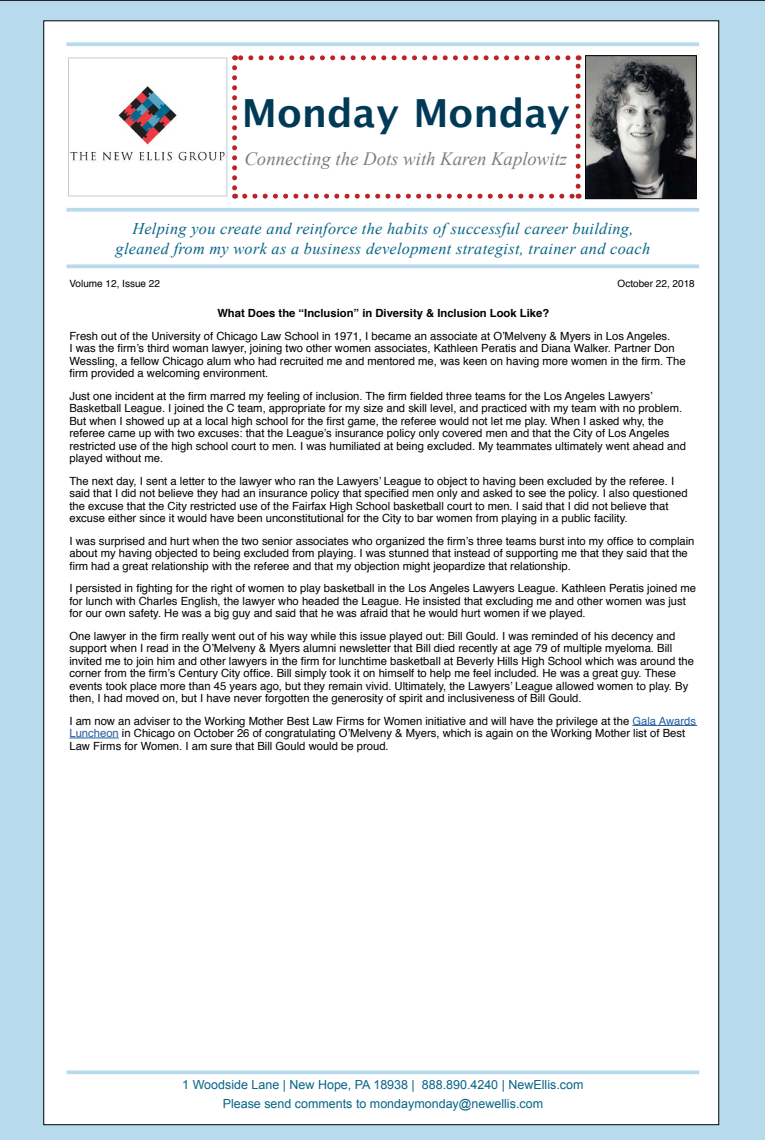
<style>
.page{position:relative;width:765px;height:1140px;background:#b8daed}
.page>*{position:absolute;margin:0;border:0;box-sizing:border-box;transform-origin:0 0}
.t1{font:700 38.75px "Lucida Grande";color:#003a57}
.t2{font:italic 18.75px "Times New Roman";color:#7c7e81}
.t3{font:italic 16.25px/19.5px "Times New Roman";letter-spacing:.02em;color:#076587;text-align:center}
.t4{font:12.5px/18.8px "Arial";color:#076587;text-align:center}
.t5{font:11.25px/12.5px "Helvetica";color:#000}
.t6{font:700 11.25px "Helvetica";color:#000}
.t7{font:10px "Helvetica";color:#000}
.s1{color:#215e9e}
</style>
<div class="page">
<div style="left:44px;top:21px;width:675px;height:1104px;background:#fff"></div>
<img style="left:70px;top:86px;width:155px;height:75px">
<img style="left:587px;top:57px;width:108px;height:140px">
<div style="left:585px;top:55px;width:112px;height:144px;border:1px solid #000"></div>
<svg style="left:66px;top:42px;width:633px;height:4px;background:#beddee"></svg>
<svg style="left:66px;top:208px;width:633px;height:4px;background:#beddee"></svg>
<svg style="left:67px;top:264px;width:632px;height:4px;background:#c0deef"></svg>
<svg style="left:67px;top:1070px;width:632px;height:4px;background:#bfddee"></svg>
<svg style="left:232px;top:68px;width:5px;height:131px"></svg>
<svg style="left:245px;top:194px;width:334px;height:5px"></svg>
<svg style="left:576px;top:55px;width:5px;height:131px"></svg>
<svg style="left:235px;top:55px;width:333px;height:5px"></svg>
<hr style="left:632px;top:725px;width:65px;height:1px;background:#215e9e">
<hr style="left:69px;top:738px;width:50px;height:1px;background:#215e9e">
<div style="left:68px;top:58px;width:159px;height:138px;border:1px solid #c8cacc"></div>
<h1 class="t1" style="left:242px;top:82px;width:330px">Monday Monday</h1>
<h2 class="t2" style="left:244px;top:146px;width:324px">Connecting the Dots with Karen Kaplowitz</h2>
<h3 class="t3" style="left:116px;top:218px;width:536px">Helping you create and reinforce the habits of successful career building, gleaned from my work as a business development strategist, trainer and coach</h3>
<p class="t7" style="left:69px;top:276px;width:92px">Volume 12, Issue 22</p>
<p class="t7" style="left:618px;top:276px;width:79px">October 22, 2018</p>
<p class="t6" style="left:217px;top:304px;width:333px">What Does the “Inclusion” in Diversity &amp; Inclusion Look Like?</p>
<p class="t5" style="left:69px;top:330px;width:618px">Fresh out of the University of Chicago Law School in 1971, I became an associate at O’Melveny &amp; Myers in Los Angeles.<br>I was the firm’s third woman lawyer, joining two other women associates, Kathleen Peratis and Diana Walker. Partner Don Wessling, a fellow Chicago alum who had recruited me and mentored me, was keen on having more women in the firm. The firm provided a welcoming environment.</p>
<p class="t5" style="left:69px;top:390px;width:618px">Just one incident at the firm marred my feeling of inclusion. The firm fielded three teams for the Los Angeles Lawyers’ Basketball League. I joined the C team, appropriate for my size and skill level, and practiced with my team with no problem.<br>But when I showed up at a local high school for the first game, the referee would not let me play. When I asked why, the referee came up with two excuses: that the League’s insurance policy only covered men and that the City of Los Angeles restricted use of the high school court to men. I was humiliated at being excluded. My teammates ultimately went ahead and played without me.</p>
<p class="t5" style="left:69px;top:475px;width:620px">The next day, I sent a letter to the lawyer who ran the Lawyers’ League to object to having been excluded by the referee. I said that I did not believe they had an insurance policy that specified men only and asked to see the policy. I also questioned the excuse that the City restricted use of the Fairfax High School basketball court to men. I said that I did not believe that excuse either since it would have been unconstitutional for the City to bar women from playing in a public facility.</p>
<p class="t5" style="left:69px;top:535px;width:627px">I was surprised and hurt when the two senior associates who organized the firm’s three teams burst into my office to complain about my having objected to being excluded from playing. I was stunned that instead of supporting me that they said that the firm had a great relationship with the referee and that my objection might jeopardize that relationship.</p>
<p class="t5" style="left:69px;top:582px;width:628px">I persisted in fighting for the right of women to play basketball in the Los Angeles Lawyers League. Kathleen Peratis joined me for lunch with Charles English, the lawyer who headed the League. He insisted that excluding me and other women was just for our own safety. He was a big guy and said that he was afraid that he would hurt women if we played.</p>
<p class="t5" style="left:69px;top:630px;width:626px">One lawyer in the firm really went out of his way while this issue played out: Bill Gould. I was reminded of his decency and support when I read in the O’Melveny &amp; Myers alumni newsletter that Bill died recently at age 79 of multiple myeloma. Bill invited me to join him and other lawyers in the firm for lunchtime basketball at Beverly Hills High School which was around the corner from the firm’s Century City office. Bill simply took it on himself to help me feel included. He was a great guy. These events took place more than 45 years ago, but they remain vivid. Ultimately, the Lawyers’ League allowed women to play. By then, I had moved on, but I have never forgotten the generosity of spirit and inclusiveness of Bill Gould.</p>
<p class="t5" style="left:69px;top:715px;width:628px">I am now an adviser to the Working Mother Best Law Firms for Women initiative and will have the privilege at the <span class="s1">Gala Awards<br>Luncheon</span> in Chicago on October 26 of congratulating O’Melveny &amp; Myers, which is again on the Working Mother list of Best<br>Law Firms for Women. I am sure that Bill Gould would be proud.</p>
<p class="t4" style="left:182px;top:1075px;width:403px">1 Woodside Lane | New Hope, PA 18938 | 888.890.4240 | NewEllis.com<br>Please send comments to mondaymonday@newellis.com</p>
</div>
